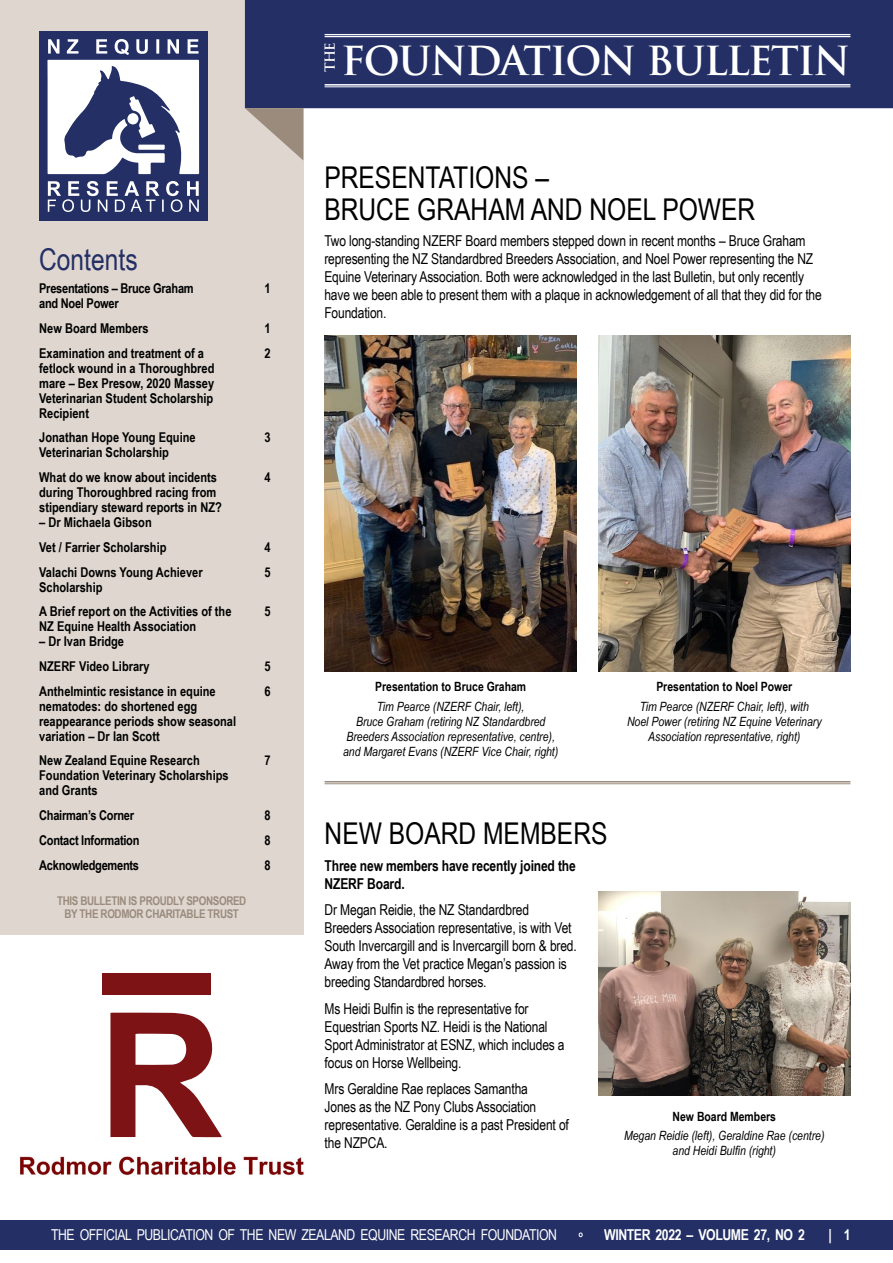
<style>
.page{position:relative;width:893px;height:1263px;background:#fff}
.page>*{position:absolute;margin:0;border:0;box-sizing:border-box;transform-origin:0 0}
.t1{font:700 39px "Trajan Pro";letter-spacing:-.04em;color:#fff}
.t2{font:30px/31.5px "Arial Narrow";color:#000}
.t3{font:30px "Arial Narrow";color:#232f65}
.t4{font:15px/18px "Arial Narrow";letter-spacing:-.01em;color:#000}
.t5{font:15px "Arial Narrow";letter-spacing:-.03em;color:#fff}
.t6{font:700 15px/18px "Arial Narrow";letter-spacing:-.01em;color:#000}
.t7{font:700 15px "Arial Narrow";letter-spacing:-.03em;color:#fff}
.t8{font:700 13.5px/15px "Arial Narrow";color:#000}
.t9{font:700 13.5px/15px "Arial Narrow";letter-spacing:-.02em;color:#000}
.t10{font:700 13.5px "Trajan Pro";color:#fff}
.t11{font:italic 12.75px/15px "Arial Narrow";color:#000;text-align:center}
.t12{font:700 12.75px "Arial Narrow";color:#000}
.t13{font:700 12px/13.5px "Arial Narrow";letter-spacing:-.03em;color:#9a8b7d;text-align:center}
.s1{font-weight:400}
</style>
<div class="page">
<div style="left:0;top:0;width:303px;height:935px;background:#ded6cf"></div>
<div style="left:245px;top:0;width:648px;height:108px;background:#232f65"></div>
<svg style="left:110px;top:1012px;width:112px;height:125px"></svg>
<div style="left:102px;top:973px;width:109px;height:21px;background:#7d1315"></div>
<hr style="left:325px;top:34px;width:525px;height:1px;background:#fff">
<hr style="left:325px;top:36px;width:525px;height:1px;background:#fff">
<hr style="left:325px;top:84px;width:525px;height:2px;background:#fff">
<hr style="left:325px;top:87px;width:525px;height:1px;background:#fff">
<svg style="left:245px;top:108px;width:58px;height:52px"></svg>
<img style="left:19px;top:1156px;width:285px;height:20px">
<div style="left:39px;top:31px;width:168px;height:189px;background:#232f65"></div>
<svg style="left:48px;top:181px;width:151px;height:31px"></svg>
<svg style="left:47px;top:39px;width:152px;height:135px"></svg>
<img style="left:325px;top:336px;width:252px;height:336px">
<img style="left:598px;top:336px;width:252px;height:336px">
<img style="left:598px;top:892px;width:252px;height:203px">
<hr style="left:325px;top:781px;width:525px;height:1px;background:#9a8b7d">
<hr style="left:325px;top:783px;width:525px;height:1px;background:#9a8b7d">
<div style="left:0;top:1220px;width:893px;height:29px;background:#232f65"></div>
<h2 class="t3" style="left:39px;top:237px;width:100px">Contents</h2>
<p class="t9" style="left:39px;top:280px;width:156px">Presentations – Bruce Graham and Noel Power</p>
<p class="t8" style="left:265px;top:280px;width:8px">1</p>
<p class="t8" style="left:39px;top:320px;width:111px">New Board Members</p>
<p class="t8" style="left:265px;top:320px;width:8px">1</p>
<p class="t8" style="left:39px;top:345px;width:177px">Examination and treatment of a fetlock wound in a Thoroughbred mare – Bex Presow, 2020 Massey<br>Veterinarian Student Scholarship<br>Recipient</p>
<p class="t8" style="left:265px;top:345px;width:8px">2</p>
<p class="t8" style="left:39px;top:429px;width:158px">Jonathan Hope Young Equine<br>Veterinarian Scholarship</p>
<p class="t8" style="left:265px;top:429px;width:8px">3</p>
<p class="t8" style="left:39px;top:469px;width:184px">What do we know about incidents during Thoroughbred racing from stipendiary steward reports in NZ?</p>
<p class="t8" style="left:39px;top:514px;width:114px">– Dr Michaela Gibson</p>
<p class="t8" style="left:265px;top:469px;width:8px">4</p>
<p class="t8" style="left:39px;top:539px;width:129px">Vet / Farrier Scholarship</p>
<p class="t8" style="left:265px;top:539px;width:8px">4</p>
<p class="t8" style="left:39px;top:564px;width:165px">Valachi Downs Young Achiever<br>Scholarship</p>
<p class="t8" style="left:265px;top:564px;width:8px">5</p>
<p class="t8" style="left:39px;top:603px;width:194px">A Brief report on the Activities of the<br>NZ Equine Health Association</p>
<p class="t8" style="left:39px;top:633px;width:86px">– Dr Ivan Bridge</p>
<p class="t8" style="left:265px;top:603px;width:8px">5</p>
<p class="t8" style="left:39px;top:658px;width:112px">NZERF Video Library</p>
<p class="t8" style="left:265px;top:658px;width:8px">5</p>
<p class="t8" style="left:39px;top:683px;width:198px">Anthelmintic resistance in equine nematodes: do shortened egg reappearance periods show seasonal variation – Dr Ian Scott</p>
<p class="t8" style="left:265px;top:683px;width:8px">6</p>
<p class="t8" style="left:39px;top:752px;width:191px">New Zealand Equine Research<br>Foundation Veterinary Scholarships and Grants</p>
<p class="t8" style="left:265px;top:752px;width:8px">7</p>
<p class="t9" style="left:39px;top:807px;width:96px">Chairman’s Corner</p>
<p class="t8" style="left:265px;top:807px;width:8px">8</p>
<p class="t9" style="left:39px;top:832px;width:102px">Contact Information</p>
<p class="t8" style="left:265px;top:832px;width:8px">8</p>
<p class="t9" style="left:39px;top:857px;width:101px">Acknowledgements</p>
<p class="t8" style="left:265px;top:857px;width:8px">8</p>
<p class="t13" style="left:57px;top:893px;width:191px">THIS BULLETIN IS PROUDLY SPONSORED<br>BY THE RODMOR CHARITABLE TRUST</p>
<p class="t10" style="left:321px;top:72px;width:32px;rotate:-90deg">THE</p>
<h1 class="t1" style="left:341px;top:37px;width:511px">FOUNDATION BULLETIN</h1>
<h2 class="t2" style="left:324px;top:161px;width:432px">PRESENTATIONS –<br>BRUCE GRAHAM AND NOEL POWER</h2>
<p class="t4" style="left:324px;top:231px;width:499px">Two long-standing NZERF Board members stepped down in recent months – Bruce Graham representing the NZ Standardbred Breeders Association, and Noel Power representing the NZ Equine Veterinary Association. Both were acknowledged in the last Bulletin, but only recently have we been able to present them with a plaque in acknowledgement of all that they did for the Foundation.</p>
<p class="t12" style="left:375px;top:677px;width:153px">Presentation to Bruce Graham</p>
<p class="t11" style="left:343px;top:698px;width:217px">Tim Pearce (NZERF Chair, left),<br>Bruce Graham (retiring NZ Standardbred Breeders Association representative, centre), and Margaret Evans (NZERF Vice Chair, right)</p>
<p class="t12" style="left:656px;top:677px;width:137px">Presentation to Noel Power</p>
<p class="t11" style="left:627px;top:698px;width:196px">Tim Pearce (NZERF Chair, left), with<br>Noel Power (retiring NZ Equine Veterinary<br>Association representative, right)</p>
<h2 class="t2" style="left:325px;top:817px;width:284px">NEW BOARD MEMBERS</h2>
<p class="t6" style="left:325px;top:855px;width:253px">Three new members have recently joined the<br>NZERF Board.</p>
<p class="t4" style="left:325px;top:900px;width:254px">Dr Megan Reidie, the NZ Standardbred Breeders Association representative, is with Vet South Invercargill and is Invercargill born &amp; bred.<br>Away from the Vet practice Megan’s passion is breeding Standardbred horses.</p>
<p class="t4" style="left:325px;top:999px;width:242px">Ms Heidi Bulfin is the representative for Equestrian Sports NZ. Heidi is the National Sport Administrator at ESNZ, which includes a focus on Horse Wellbeing.</p>
<p class="t4" style="left:325px;top:1079px;width:246px">Mrs Geraldine Rae replaces Samantha<br>Jones as the NZ Pony Clubs Association representative. Geraldine is a past President of the NZPCA.</p>
<p class="t12" style="left:673px;top:1106px;width:105px">New Board Members</p>
<p class="t11" style="left:624px;top:1128px;width:202px">Megan Reidie (left), Geraldine Rae (centre) and Heidi Bulfin (right)</p>
<p class="t5" style="left:51px;top:1224px;width:508px">THE OFFICIAL PUBLICATION OF THE NEW ZEALAND EQUINE RESEARCH FOUNDATION</p>
<p class="t7" style="left:578px;top:1223px;width:228px"><span class="s1">•</span> WINTER 2022 – VOLUME 27, NO 2</p>
<p class="t7" style="left:828px;top:1223px;width:24px">| 1</p>
</div>
